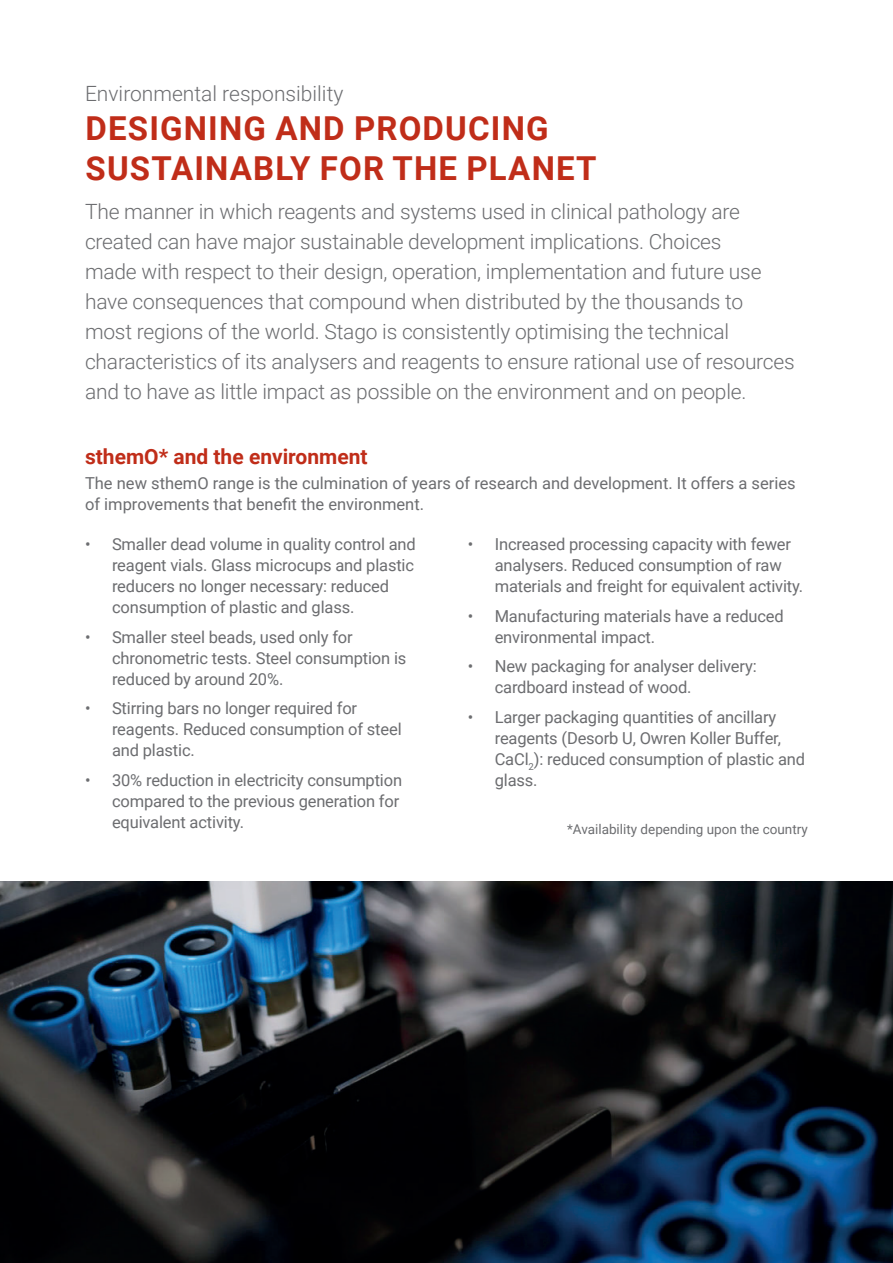
<style>
.page{position:relative;width:893px;height:1263px;background:#fff}
.page>*{position:absolute;margin:0;border:0;box-sizing:border-box;transform-origin:0 0}
.t1{font:700 33px/39.6px "Roboto";letter-spacing:.035em;color:#c02d19}
.t2{font:300 21px/30px "Roboto";letter-spacing:-.01em;color:#6c6d70}
.t3{font:700 21px "Roboto";color:#c02d19}
.t4{font:16.5px/21px "Roboto";letter-spacing:-.01em;color:#6c6d70}
.t5{font:13.5px "Roboto";color:#6c6d70}
</style>
<div class="page">
<img style="left:0;top:881px;width:893px;height:382px">
<p class="t2" style="left:85px;top:78px;width:260px">Environmental responsibility</p>
<h1 class="t1" style="left:86px;top:108px;width:512px">DESIGNING AND PRODUCING<br>SUSTAINABLY FOR THE PLANET</h1>
<p class="t2" style="left:85px;top:195px;width:711px">The manner in which reagents and systems used in clinical pathology are created can have major sustainable development implications. Choices<br>made with respect to their design, operation, implementation and future use have consequences that compound when distributed by the thousands to most regions of the world. Stago is consistently optimising the technical characteristics of its analysers and reagents to ensure rational use of resources and to have as little impact as possible on the environment and on people.</p>
<p class="t3" style="left:85px;top:442px;width:284px">sthemO* and the environment</p>
<p class="t4" style="left:85px;top:472px;width:712px">The new sthemO range is the culmination of years of research and development. It offers a series of improvements that benefit the environment.</p>
<p class="t4" style="left:112px;top:533px;width:305px;text-indent:-27px">• Smaller dead volume in quality control and reagent vials. Glass microcups and plastic reducers no longer necessary: reduced consumption of plastic and glass.</p>
<p class="t4" style="left:112px;top:626px;width:296px;text-indent:-27px">• Smaller steel beads, used only for chronometric tests. Steel consumption is reduced by around 20%.</p>
<p class="t4" style="left:112px;top:697px;width:291px;text-indent:-27px">• Stirring bars no longer required for reagents. Reduced consumption of steel and plastic.</p>
<p class="t4" style="left:112px;top:769px;width:292px;text-indent:-27px">• 30% reduction in electricity consumption compared to the previous generation for equivalent activity.</p>
<p class="t4" style="left:495px;top:533px;width:310px;text-indent:-27px">• Increased processing capacity with fewer analysers. Reduced consumption of raw materials and freight for equivalent activity.</p>
<p class="t4" style="left:495px;top:605px;width:291px;text-indent:-27px">• Manufacturing materials have a reduced environmental impact.</p>
<p class="t4" style="left:495px;top:655px;width:263px;text-indent:-27px">• New packaging for analyser delivery: cardboard instead of wood.</p>
<p class="t4" style="left:495px;top:706px;width:312px;text-indent:-27px">• Larger packaging quantities of ancillary reagents (Desorb U, Owren Koller Buffer, CaCl<sub>2</sub>): reduced consumption of plastic and glass.</p>
<p class="t5" style="left:567px;top:820px;width:242px">*Availability depending upon the country</p>
</div>
